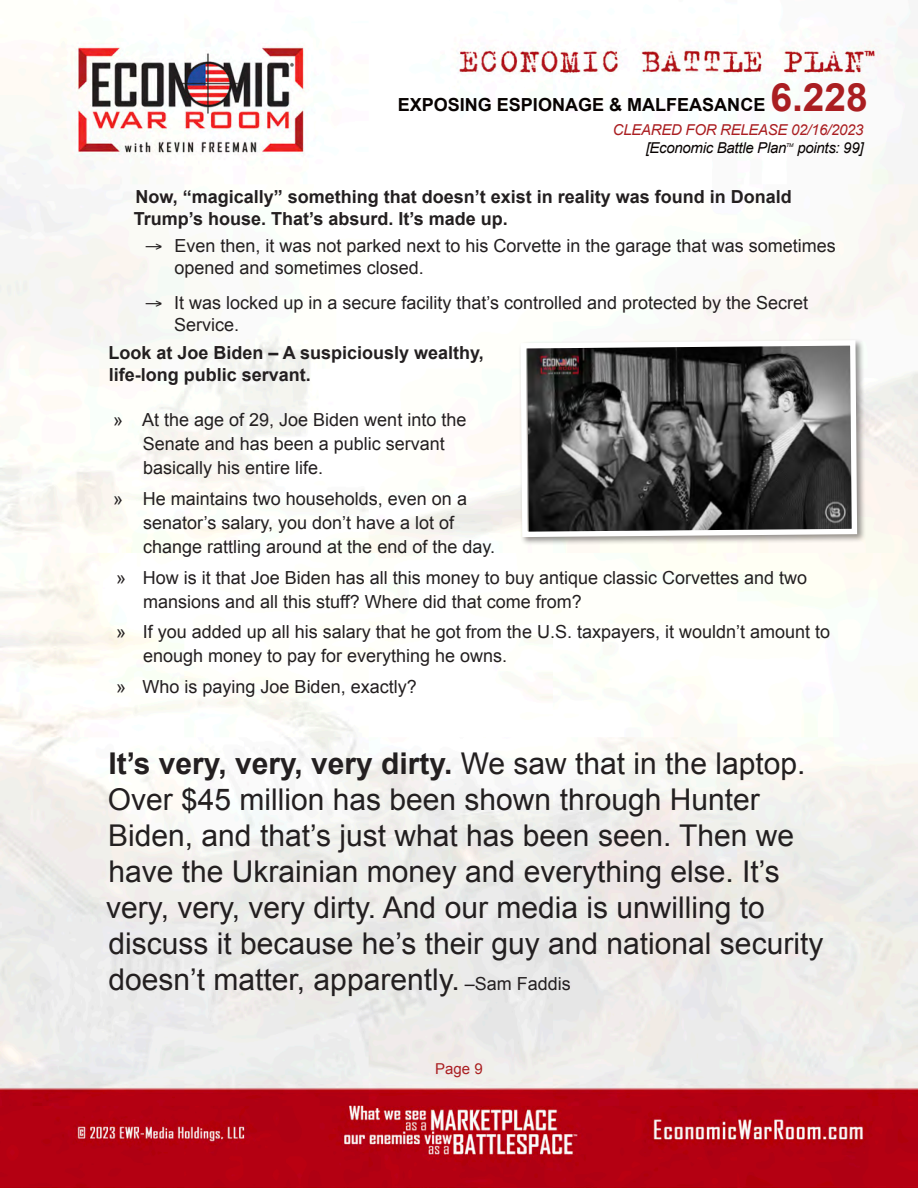
<style>
.page{position:relative;width:918px;height:1188px;background:#fff}
.page>*{position:absolute;margin:0;border:0;box-sizing:border-box;transform-origin:0 0}
.t1{font:30px/36px "Arial";color:#231f20}
.t2{font:18px/24px "Arial";color:#231f20}
.t3{font:700 18px/21.6px "Arial";color:#231f20}
.t4{font:700 18px "Arial";color:#080302}
.t5{font:italic 15px "Arial";letter-spacing:-.02em;color:#080302}
.t6{font:italic 15px "Arial";letter-spacing:-.02em;color:#aa1e21}
.t7{font:15px "Arial";color:#aa1e21}
.t8{font:italic 5.25px "Arial";color:#080302}
.s1{font-size:39px;color:#aa1e21}
.s2{font-weight:700}
.s3{font-size:18px}
</style>
<div class="page">
<img style="left:0;top:5px;width:918px;height:1183px">
<div style="left:518px;top:338px;width:348px;height:208px;background:#231f20;opacity:.48"></div>
<svg style="left:518px;top:337px;width:342px;height:203px;background:#606060"></svg>
<p class="t4" style="left:398px;top:93px;width:472px">EXPOSING ESPIONAGE &amp; MALFEASANCE <span class="s1">6.228</span></p>
<p class="t6" style="left:613px;top:120px;width:252px">CLEARED FOR RELEASE 02/16/2023</p>
<p class="t5" style="left:646px;top:138px;width:142px">[Economic Battle Plan</p>
<p class="t8" style="left:786px;top:141px;width:9px">TM</p>
<p class="t5" style="left:797px;top:138px;width:68px">points: 99]</p>
<p class="t3" style="left:134px;top:187px;width:660px">Now, “magically” something that doesn’t exist in reality was found in Donald<br>Trump’s house. That’s absurd. It’s made up.</p>
<p class="t2" style="left:175px;top:235px;width:663px;line-height:21.6px;text-indent:-30px">→ Even then, it was not parked next to his Corvette in the garage that was sometimes opened and sometimes closed.</p>
<p class="t2" style="left:174px;top:292px;width:636px;line-height:21.6px;text-indent:-29px">→ It was locked up in a secure facility that’s controlled and protected by the Secret<br>Service.</p>
<p class="t3" style="left:108px;top:343px;width:377px">Look at Joe Biden – A suspiciously wealthy, life-long public servant.</p>
<p class="t2" style="left:143px;top:408px;width:325px;text-indent:-29px">» At the age of 29, Joe Biden went into the<br>Senate and has been a public servant basically his entire life.</p>
<p class="t2" style="left:143px;top:487px;width:353px;text-indent:-30px">» He maintains two households, even on a senator’s salary, you don’t have a lot of change rattling around at the end of the day.</p>
<p class="t2" style="left:143px;top:566px;width:666px;text-indent:-27px">» How is it that Joe Biden has all this money to buy antique classic Corvettes and two mansions and all this stuff? Where did that come from?</p>
<p class="t2" style="left:143px;top:620px;width:689px;text-indent:-27px">» If you added up all his salary that he got from the U.S. taxpayers, it wouldn’t amount to enough money to pay for everything he owns.</p>
<p class="t2" style="left:116px;top:675px;width:302px">» Who is paying Joe Biden, exactly?</p>
<p class="t1" style="left:106px;top:746px;width:719px"><span class="s2">It’s very, very, very dirty.</span> We saw that in the laptop.<br>Over $45 million has been shown through Hunter Biden, and that’s just what has been seen. Then we have the Ukrainian money and everything else. It’s very, very, very dirty. And our media is unwilling to discuss it because he’s their guy and national security doesn’t matter, apparently. <span class="s3">–Sam Faddis</span></p>
<p class="t7" style="left:435px;top:1059px;width:49px">Page 9</p>
</div>
